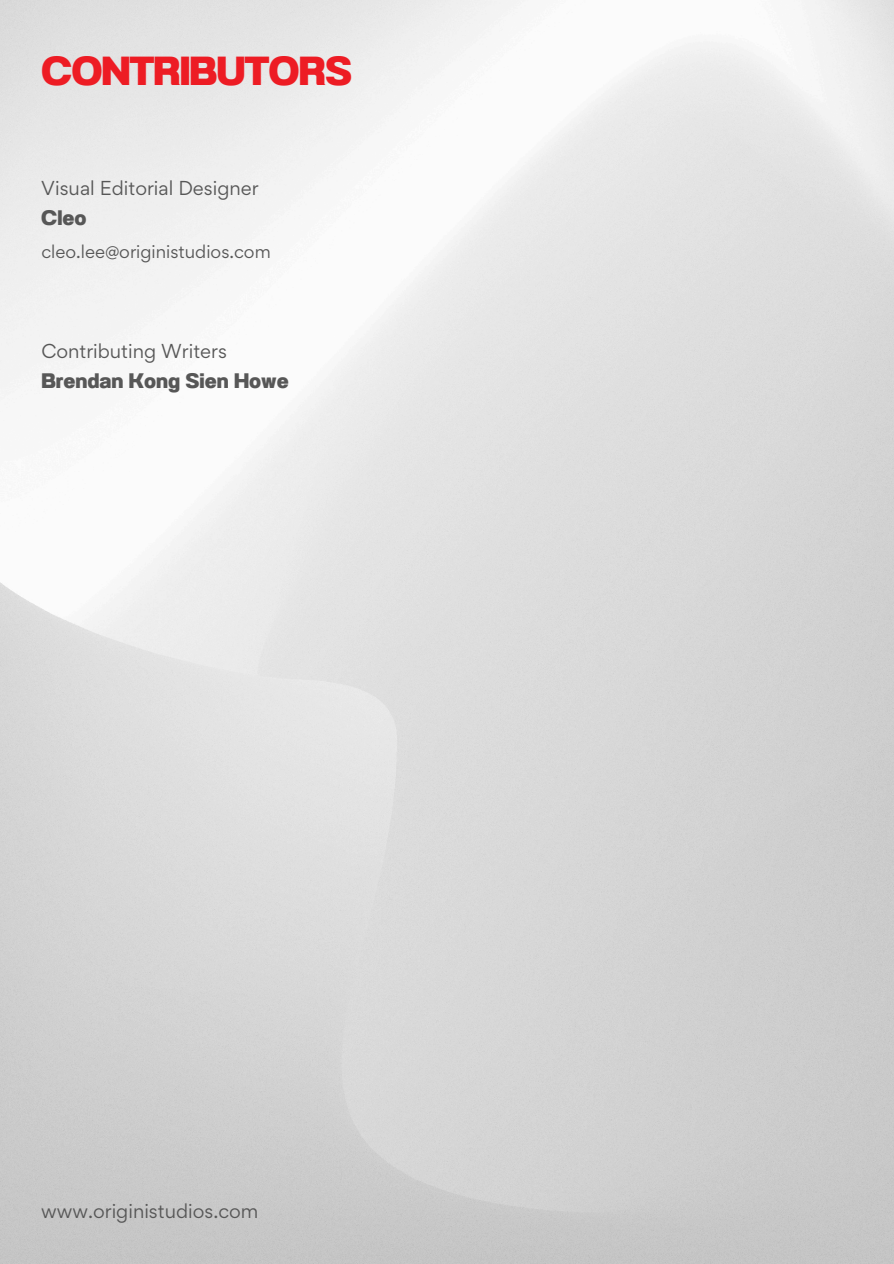
<style>
.page{position:relative;width:894px;height:1264px;background:#fff}
.page>*{position:absolute;margin:0;border:0;box-sizing:border-box;transform-origin:0 0}
.t1{font:800 40.5px "Anantason";letter-spacing:-.025em;color:#ed1c24}
.t2{font:800 21px "Anantason";color:#575757}
.t3{font:18px "Gordita";color:#575757}
.t4{font:16.5px "Gordita";color:#575757}
</style>
<div class="page">
<p class="t1" style="left:41px;top:48px;width:312px">CONTRIBUTORS</p>
<p class="t3" style="left:41px;top:176px;width:219px">Visual Editorial Designer</p>
<h1 class="t2" style="left:41px;top:206px;width:47px">Cleo</h1>
<h2 class="t4" style="left:41px;top:240px;width:231px">cleo.lee@originistudios.com</h2>
<p class="t3" style="left:41px;top:339px;width:187px">Contributing Writers</p>
<h2 class="t2" style="left:41px;top:369px;width:249px">Brendan Kong Sien Howe</h2>
<p class="t3" style="left:41px;top:1198px;width:219px">www.originistudios.com</p>
</div>
